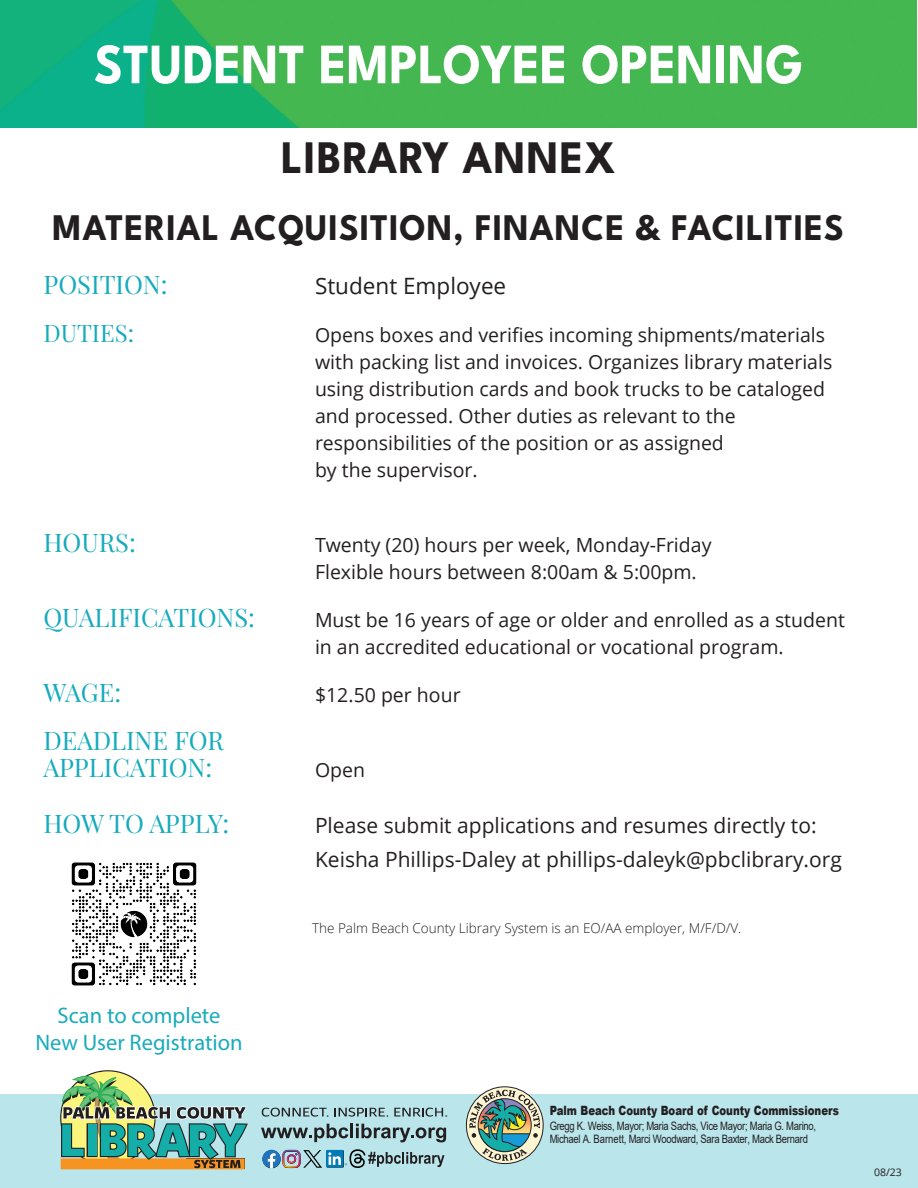
<style>
.page{position:relative;width:918px;height:1188px;background:#fff}
.page>*{position:absolute;margin:0;border:0;box-sizing:border-box;transform-origin:0 0}
.Document{font:100 57px "League Spartan";color:#fff;scale:.91 1}
.Document-2{font:100 46.5px "League Spartan";letter-spacing:.025em;color:#231f20;scale:.95 1}
.Document-3{font:100 37.5px "League Spartan";letter-spacing:.025em;color:#231f20;scale:.95 1}
.Document-4{font:25.5px "Playfair Display";letter-spacing:-.005em;color:#15abbc}
.Document-5{font:24px "Playfair Display";color:#15abbc}
.t1{font:22.5px "Myriad Pro";color:#1aabbb}
.Document-6{font:22.5px "Open Sans";color:#231f20}
.Document-7{font:21px/34.5px "Open Sans";color:#231f20}
.Document-8{font:19.5px/27px "Open Sans";color:#231f20}
.t2{font:300 13.5px "Open Sans";color:#231f20}
.t3{font:900 12.75px "Arial";color:#231f20;scale:.79 1}
.Document-9{font:12px "Verdana";color:#231f20}
.t4{font:11.55px/13px "Arial";letter-spacing:-.03em;color:#231f20;scale:.82 1}
.t5{font:10.5px "Open Sans";color:#231f20}
</style>
<div class="page">
<img style="left:0;top:0;width:917px;height:127px">
<img style="left:71px;top:862px;width:126px;height:124px">
<div style="left:0;top:1094px;width:918px;height:94px;background:#b9e5eb"></div>
<svg style="left:466px;top:1087px;width:77px;height:77px"></svg>
<div style="left:466px;top:1086px;width:78px;height:78px;border:1px solid #231f20;border-radius:50%"></div>
<svg style="left:469px;top:1090px;width:71px;height:71px;background:#90aa9a"></svg>
<div style="left:478px;top:1098px;width:54px;height:54px;border:1px solid #231f20;border-radius:50%"></div>
<svg style="left:60px;top:1070px;width:188px;height:99px"></svg>
<svg style="left:262px;top:1108px;width:67px;height:9px"></svg>
<svg style="left:335px;top:1108px;width:53px;height:9px"></svg>
<svg style="left:394px;top:1108px;width:53px;height:9px"></svg>
<svg style="left:261px;top:1124px;width:87px;height:18px"></svg>
<hr style="left:350px;top:1124px;width:3px;height:14px;background:#231f20">
<svg style="left:356px;top:1124px;width:90px;height:18px"></svg>
<svg style="left:262px;top:1149px;width:183px;height:19px"></svg>
<p class="Document" style="left:94px;top:23px;width:781px">STUDENT EMPLOYEE OPENING</p>
<p class="Document-2" style="left:281px;top:124px;width:354px">LIBRARY ANNEX</p>
<p class="Document-3" style="left:53px;top:201px;width:835px">MATERIAL ACQUISITION, FINANCE &amp; FACILITIES</p>
<p class="Document-4" style="left:44px;top:265px;width:125px">POSITION:</p>
<p class="Document-6" style="left:315px;top:271px;width:193px">Student Employee</p>
<p class="Document-5" style="left:44px;top:315px;width:92px">DUTIES:</p>
<p class="Document-8" style="left:315px;top:321px;width:519px">Opens boxes and verifies incoming shipments/materials with packing list and invoices. Organizes library materials using distribution cards and book trucks to be cataloged and processed. Other duties as relevant to the responsibilities of the position or as assigned</p>
<p class="Document-8" style="left:315px;top:456px;width:164px">by the supervisor.</p>
<p class="Document-4" style="left:44px;top:523px;width:94px">HOURS:</p>
<p class="Document-8" style="left:315px;top:531px;width:398px">Twenty (20) hours per week, Monday-Friday<br>Flexible hours between 8:00am &amp; 5:00pm.</p>
<p class="Document-4" style="left:44px;top:598px;width:213px">QUALIFICATIONS:</p>
<p class="Document-8" style="left:315px;top:606px;width:531px">Must be 16 years of age or older and enrolled as a student in an accredited educational or vocational program.</p>
<p class="Document-4" style="left:44px;top:673px;width:79px">WAGE:</p>
<p class="Document-8" style="left:315px;top:681px;width:147px">$12.50 per hour</p>
<p class="Document-4" style="left:44px;top:721px;width:182px">DEADLINE FOR</p>
<p class="Document-4" style="left:44px;top:748px;width:170px">APPLICATION:</p>
<p class="Document-8" style="left:315px;top:756px;width:52px">Open</p>
<p class="Document-4" style="left:44px;top:803px;width:187px">HOW TO APPLY:</p>
<p class="Document-7" style="left:315px;top:808px;width:528px">Please submit applications and resumes directly to:<br>Keisha Phillips-Daley at phillips-daleyk@pbclibrary.org</p>
<p class="t1" style="left:58px;top:1002px;width:164px">Scan to complete</p>
<p class="t1" style="left:35px;top:1029px;width:209px">New User Registration</p>
<p class="t2" style="left:312px;top:919px;width:431px">The Palm Beach County Library System is an EO/AA employer, M/F/D/V.</p>
<p class="t3" style="left:550px;top:1102px;width:368px">Palm Beach County Board of County Commissioners</p>
<p class="t4" style="left:550px;top:1119px;width:326px">Gregg K. Weiss, Mayor; Maria Sachs, Vice Mayor; Maria G. Marino,<br>Michael A. Barnett, Marci Woodward, Sara Baxter, Mack Bernard</p>
<p class="Document-9" style="left:874px;top:1165px;width:37px">08/23</p>
<p class="t5" style="left:874px;top:1165px;width:29px">08/23</p>
</div>
